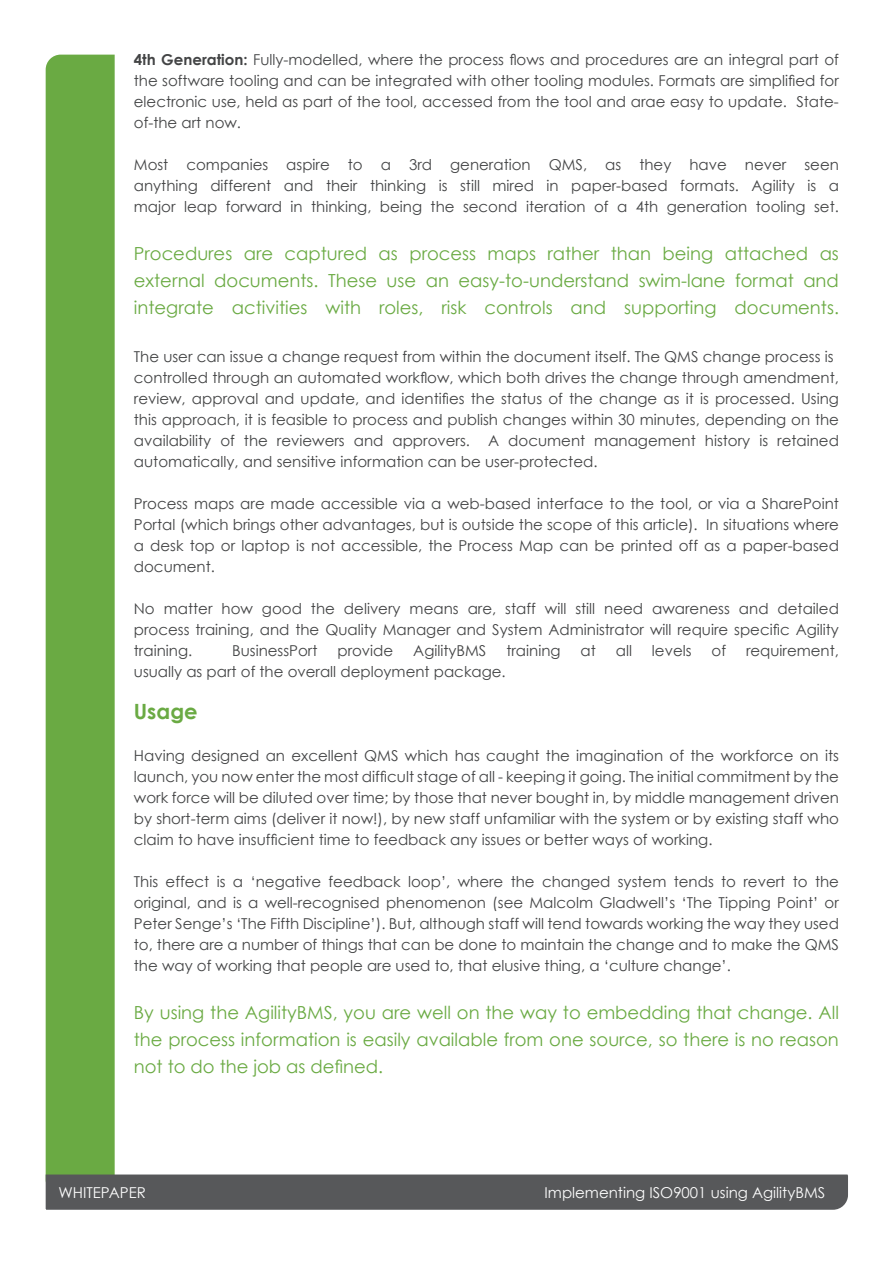
<style>
.page{position:relative;width:893px;height:1263px;background:#fff}
.page>*{position:absolute;margin:0;border:0;box-sizing:border-box;transform-origin:0 0}
.t1{font:700 21px "Century Gothic";color:#6aaa43}
.t2{font:19.5px "Century Gothic";color:#fff}
.t3{font:18px/27px "Century Gothic";color:#6aaa43;text-align:justify}
.t4{font:15px/21px "Century Gothic";color:#434445;text-align:justify}
.t5{font:15px "Century Gothic";color:#fdfdfd}
.t6{font:15px "Century Gothic";color:#fff}
.s1{font-weight:700}
</style>
<div class="page">
<div style="left:46px;top:55px;width:69px;height:1119px;background:#6aaa43"></div>
<div style="left:46px;top:1174px;width:802px;height:36px;background:#57585a"></div>
<p class="t4" style="left:134px;top:49px;width:707px"><span class="s1">4th Generation:</span> Fully-modelled, where the process flows and procedures are an integral part of the software tooling and can be integrated with other tooling modules. Formats are simplified for electronic use, held as part of the tool, accessed from the tool and arae easy to update. State&shy;of-the art now.</p>
<p class="t4" style="left:134px;top:154px;width:707px">Most companies aspire to a 3rd generation QMS, as they have never seen</p>
<p class="t4" style="left:134px;top:175px;width:707px">anything different and their thinking is still mired in paper-based formats. Agility is a</p>
<p class="t4" style="left:134px;top:196px;width:707px">major leap forward in thinking, being the second iteration of a 4th generation tooling set.</p>
<p class="t3" style="left:134px;top:240px;width:707px">Procedures are captured as process maps rather than being attached as</p>
<p class="t3" style="left:134px;top:267px;width:707px">external documents. These use an easy-to-understand swim-lane format and</p>
<p class="t3" style="left:134px;top:294px;width:707px">integrate activities with roles, risk controls and supporting documents.</p>
<p class="t4" style="left:134px;top:346px;width:701px">The user can issue a change request from within the document itself. The QMS change process is</p>
<p class="t4" style="left:134px;top:367px;width:707px">controlled through an automated workflow, which both drives the change through amendment, review, approval and update, and identifies the status of the change as it is processed. Using this approach, it is feasible to process and publish changes within 30 minutes, depending on the</p>
<p class="t4" style="left:134px;top:430px;width:707px">availability of the reviewers and approvers. A document management history is retained</p>
<p class="t4" style="left:134px;top:451px;width:465px">automatically, and sensitive information can be user-protected.</p>
<p class="t4" style="left:134px;top:493px;width:707px">Process maps are made accessible via a web-based interface to the tool, or via a SharePoint</p>
<p class="t4" style="left:134px;top:514px;width:707px">Portal (which brings other advantages, but is outside the scope of this article). In situations where a desk top or laptop is not accessible, the Process Map can be printed off as a paper-based</p>
<p class="t4" style="left:134px;top:556px;width:83px">document.</p>
<p class="t4" style="left:134px;top:598px;width:707px">No matter how good the delivery means are, staff will still need awareness and detailed</p>
<p class="t4" style="left:134px;top:619px;width:707px">process training, and the Quality Manager and System Administrator will require specific Agility</p>
<p class="t4" style="left:134px;top:640px;width:60px">training.</p>
<p class="t4" style="left:232px;top:640px;width:87px">BusinessPort</p>
<p class="t4" style="left:337px;top:640px;width:57px">provide</p>
<p class="t4" style="left:413px;top:640px;width:75px">AgilityBMS</p>
<p class="t4" style="left:506px;top:640px;width:56px">training</p>
<p class="t4" style="left:580px;top:640px;width:17px">at</p>
<p class="t4" style="left:616px;top:640px;width:18px">all</p>
<p class="t4" style="left:652px;top:640px;width:41px">levels</p>
<p class="t4" style="left:711px;top:640px;width:16px">of</p>
<p class="t4" style="left:746px;top:640px;width:94px">requirement,</p>
<p class="t4" style="left:134px;top:661px;width:373px">usually as part of the overall deployment package.</p>
<p class="t1" style="left:134px;top:698px;width:65px">Usage</p>
<p class="t4" style="left:134px;top:745px;width:707px">Having designed an excellent QMS which has caught the imagination of the workforce on its launch, you now enter the most difficult stage of all - keeping it going. The initial commitment by the work force will be diluted over time; by those that never bought in, by middle management driven by short-term aims (deliver it now!), by new staff unfamiliar with the system or by existing staff who</p>
<p class="t4" style="left:134px;top:829px;width:580px">claim to have insufficient time to feedback any issues or better ways of working.</p>
<p class="t4" style="left:134px;top:871px;width:707px">This effect is a ‘negative feedback loop’, where the changed system tends to revert to the</p>
<p class="t4" style="left:134px;top:892px;width:707px">original, and is a well-recognised phenomenon (see Malcolm Gladwell’s ‘The Tipping Point’ or</p>
<p class="t4" style="left:134px;top:913px;width:707px">Peter Senge’s ‘The Fifth Discipline’). But, although staff will tend towards working the way they used to, there are a number of things that can be done to maintain the change and to make the QMS the way of working that people are used to, that elusive thing, a ‘culture change’.</p>
<p class="t3" style="left:134px;top:999px;width:707px">By using the AgilityBMS, you are well on the way to embedding that change. All the process information is easily available from one source, so there is no reason not to do the job as defined.</p>
<h2 class="t2" style="left:66px;top:1179px;width:117px">WHITEPAPER</h2>
<p class="t6" style="left:519px;top:1183px;width:310px">Implementing ISO9001 using the AgilityBMS</p>
<p class="t5" style="left:58px;top:1183px;width:89px">WHITEPAPER</p>
<p class="t5" style="left:544px;top:1183px;width:282px">Implementing ISO9001 using AgilityBMS</p>
</div>
